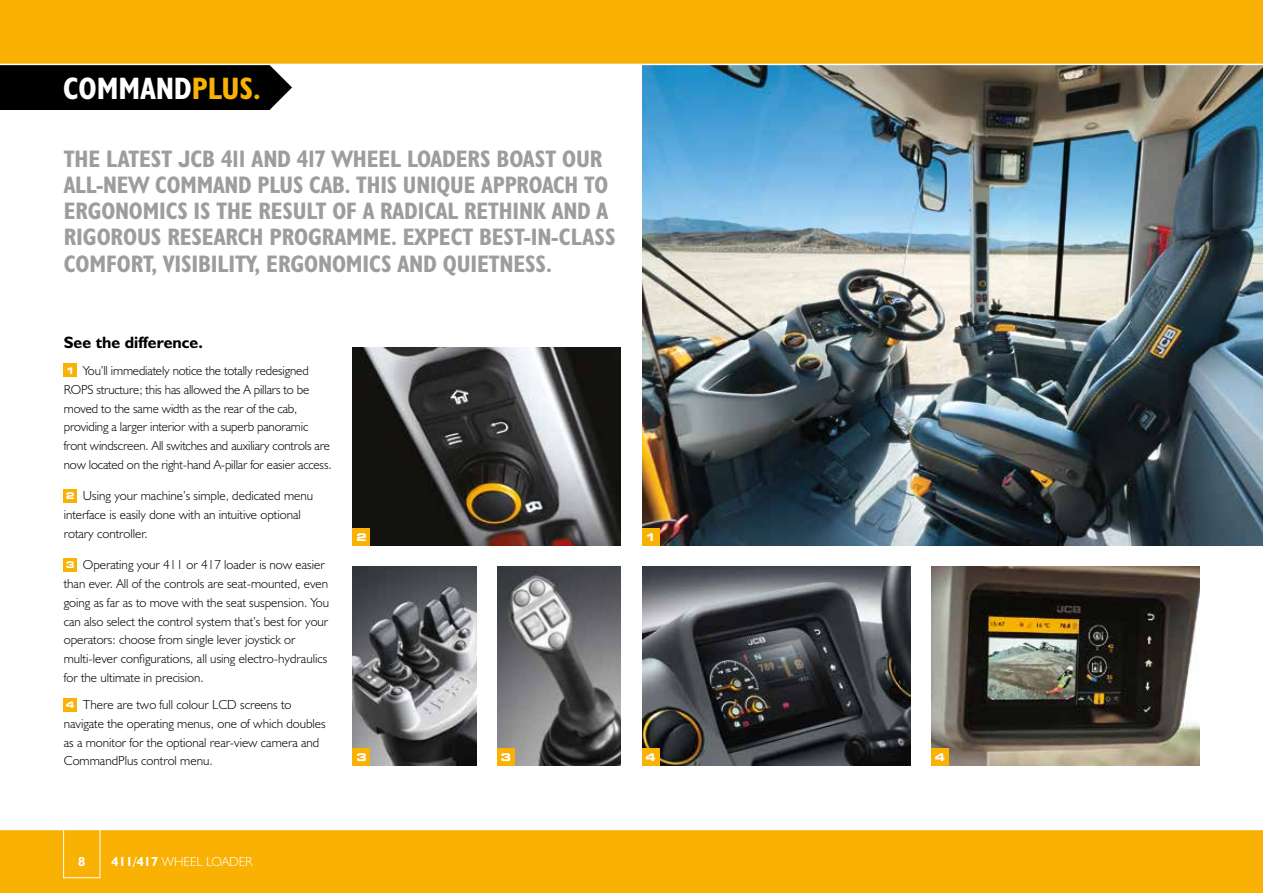
<style>
.page{position:relative;width:1263px;height:893px;background:#fff}
.page>*{position:absolute;margin:0;border:0;box-sizing:border-box;transform-origin:0 0}
.t1{font:31.2px "JCB Bold Condensed";color:#fff}
.t2{font:24px/26.2px "JCB Bold Condensed";letter-spacing:-.005em;color:#9d9d9c}
.t3{font:16.5px "JCB Bold";color:#000}
.t4{font:13.2px/18.8px "JCB Light";color:#000}
.t5{font:13.2px "JCB Light";color:#fff}
.t6{font:13.2px "JCB Bold";color:#fff}
.t7{font:700 expanded 10.5px "Square 721 BT";color:#fff}
.s1{color:#f9b104}
.s2{font-family:"Square 721 BT";font-weight:700;font-stretch:expanded;font-size:9.15px;color:#fff}
.s3{font-family:"JCB Bold"}
</style>
<div class="page">
<img style="left:642px;top:65px;width:621px;height:481px">
<svg style="left:269px;top:65px;width:23px;height:45px"></svg>
<div style="left:0;top:54px;width:269px;height:56px;background:#000"></div>
<img style="left:353px;top:567px;width:123px;height:198px">
<img style="left:497px;top:567px;width:124px;height:198px">
<img style="left:353px;top:347px;width:268px;height:199px">
<img style="left:642px;top:567px;width:268px;height:198px">
<img style="left:931px;top:567px;width:268px;height:198px">
<div style="left:353px;top:748px;width:17px;height:17px;background:#f9b104"></div>
<div style="left:497px;top:748px;width:17px;height:17px;background:#f9b104"></div>
<div style="left:353px;top:529px;width:17px;height:17px;background:#f9b104"></div>
<div style="left:642px;top:529px;width:17px;height:17px;background:#f9b104"></div>
<div style="left:64px;top:364px;width:13px;height:13px;background:#f9b104"></div>
<div style="left:64px;top:489px;width:13px;height:13px;background:#f9b104"></div>
<div style="left:64px;top:558px;width:13px;height:13px;background:#f9b104"></div>
<div style="left:64px;top:698px;width:13px;height:13px;background:#f9b104"></div>
<div style="left:642px;top:748px;width:17px;height:17px;background:#f9b104"></div>
<div style="left:931px;top:748px;width:17px;height:17px;background:#f9b104"></div>
<div style="left:0;top:829px;width:1263px;height:64px;background:#f9b104"></div>
<hr style="left:0;top:829px;width:1263px;height:1px;background:#fff">
<div style="left:0;top:0;width:1263px;height:64px;background:#f9b104"></div>
<hr style="left:0;top:64px;width:1263px;height:1px;background:#fff">
<div style="left:63px;top:819px;width:37px;height:59px;border:1px solid #fff"></div>
<h1 class="t1" style="left:63px;top:69px;width:199px">COMMAND<span class="s1">PLUS.</span></h1>
<p class="t2" style="left:64px;top:145px;width:553px">THE LATEST JCB 411 AND 417 WHEEL LOADERS BOAST OUR ALL-NEW COMMAND PLUS CAB. THIS UNIQUE APPROACH TO ERGONOMICS IS THE RESULT OF A RADICAL RETHINK AND A RIGOROUS RESEARCH PROGRAMME. EXPECT BEST-IN-CLASS COMFORT, VISIBILITY, ERGONOMICS AND QUIETNESS.</p>
<p class="t3" style="left:64px;top:332px;width:141px">See the difference.</p>
<p class="t4" style="left:64px;top:361px;width:269px"><span class="s2">1</span> You’ll immediately notice the totally redesigned ROPS structure; this has allowed the A pillars to be moved to the same width as the rear of the cab, providing a larger interior with a superb panoramic front windscreen. All switches and auxiliary controls are now located on the right-hand A-pillar for easier access.</p>
<p class="t4" style="left:64px;top:486px;width:251px"><span class="s2">2</span> Using your machine’s simple, dedicated menu interface is easily done with an intuitive optional rotary controller.</p>
<p class="t4" style="left:64px;top:555px;width:267px"><span class="s2">3</span> Operating your 411 or 417 loader is now easier than ever. All of the controls are seat-mounted, even going as far as to move with the seat suspension. You can also select the control system that’s best for your operators: choose from single lever joystick or multi-lever configurations, all using electro-hydraulics for the ultimate in precision.</p>
<p class="t4" style="left:64px;top:695px;width:264px"><span class="s2">4</span> There are two full colour LCD screens to navigate the operating menus, one of which doubles as a monitor for the optional rear-view camera and CommandPlus control menu.</p>
<p class="t7" style="left:356px;top:531px;width:12px">2</p>
<p class="t7" style="left:645px;top:531px;width:12px">1</p>
<p class="t7" style="left:356px;top:751px;width:12px">3</p>
<p class="t7" style="left:501px;top:751px;width:12px">3</p>
<p class="t7" style="left:645px;top:751px;width:12px">4</p>
<p class="t7" style="left:935px;top:751px;width:12px">4</p>
<p class="t6" style="left:78px;top:853px;width:9px">8</p>
<p class="t5" style="left:112px;top:853px;width:142px"><span class="s3">411/417</span> WHEEL LOADER</p>
</div>
